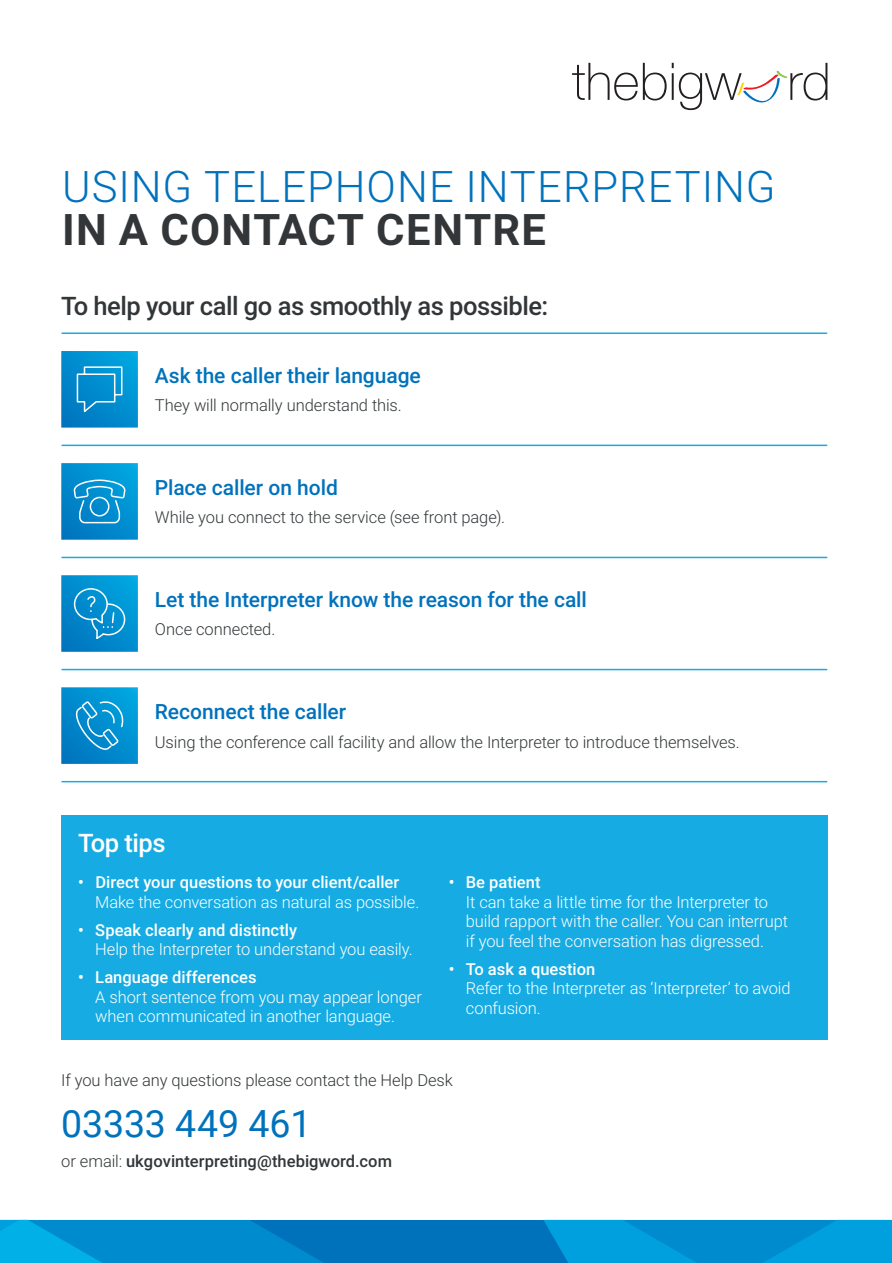
<style>
.page{position:relative;width:892px;height:1263px;background:#fff}
.page>*{position:absolute;margin:0;border:0;box-sizing:border-box;transform-origin:0 0}
.t1{font:300 43.5px "Roboto";letter-spacing:.025em;color:#0072bc}
.t2{font:700 43.5px "Roboto";letter-spacing:.03em;color:#323638}
.t3{font:37.5px "Roboto";letter-spacing:-.005em;color:#0072bc}
.t4{font:500 25.5px "Roboto";letter-spacing:-.02em;color:#323638}
.t5{font:500 25.5px "Roboto";letter-spacing:-.02em;color:#fff}
.t6{font:500 21px "Roboto";letter-spacing:-.005em;color:#0072bc}
.t7{font:300 16.5px/19.5px "Roboto";letter-spacing:-.005em;color:#fff}
.t8{font:300 16.5px "Roboto";letter-spacing:-.005em;color:#323638}
.t9{font:500 16.5px "Roboto";color:#fff}
.t10{font:500 16.5px "Roboto";color:#323638}
.s1{font-weight:300}
</style>
<div class="page">
<svg style="left:572px;top:63px;width:255px;height:47px"></svg>
<div style="left:0;top:1219px;width:891px;height:43px;background:#0072bc"></div>
<hr style="left:62px;top:332px;width:764px;height:2px;background:#16ace3">
<hr style="left:62px;top:444px;width:764px;height:2px;background:#16ace3">
<hr style="left:62px;top:556px;width:764px;height:2px;background:#16ace3">
<hr style="left:62px;top:669px;width:764px;height:1px;background:#16ace3">
<hr style="left:62px;top:781px;width:764px;height:1px;background:#16ace3">
<svg style="left:61px;top:351px;width:77px;height:76px;background:#0f93d1"></svg>
<div style="left:61px;top:815px;width:766px;height:224px;background:#16ace3"></div>
<svg style="left:61px;top:463px;width:77px;height:76px;background:#1395d2"></svg>
<svg style="left:61px;top:575px;width:77px;height:77px;background:#1194d1"></svg>
<svg style="left:61px;top:687px;width:77px;height:77px;background:#1294d1"></svg>
<svg style="left:0;top:1219px;width:345px;height:44px"></svg>
<svg style="left:543px;top:1219px;width:349px;height:44px;background:#0597d6"></svg>
<h1 class="t1" style="left:62px;top:156px;width:714px">USING TELEPHONE INTERPRETING</h1>
<h1 class="t2" style="left:62px;top:199px;width:485px">IN A CONTACT CENTRE</h1>
<h3 class="t4" style="left:61px;top:288px;width:488px">To help your call go as smoothly as possible:</h3>
<p class="t6" style="left:155px;top:361px;width:267px">Ask the caller their language</p>
<p class="t8" style="left:155px;top:394px;width:248px">They will normally understand this.</p>
<p class="t6" style="left:155px;top:473px;width:184px">Place caller on hold</p>
<p class="t8" style="left:155px;top:506px;width:351px">While you connect to the service (see front page).</p>
<p class="t6" style="left:155px;top:585px;width:433px">Let the Interpreter know the reason for the call</p>
<p class="t8" style="left:155px;top:618px;width:122px">Once connected.</p>
<p class="t6" style="left:155px;top:697px;width:193px">Reconnect the caller</p>
<p class="t8" style="left:155px;top:730px;width:586px">Using the conference call facility and allow the Interpreter to introduce themselves.</p>
<h3 class="t5" style="left:78px;top:825px;width:89px">Top tips</h3>
<p class="t9" style="left:78px;top:871px;width:322px">• Direct your questions to your client/caller</p>
<p class="t7" style="left:95px;top:891px;width:325px">Make the conversation as natural as possible.</p>
<p class="t9" style="left:78px;top:918px;width:220px">• Speak clearly and distinctly</p>
<p class="t7" style="left:95px;top:939px;width:319px">Help the Interpreter to understand you easily.</p>
<p class="t9" style="left:78px;top:966px;width:180px">• Language differences</p>
<p class="t7" style="left:95px;top:986px;width:328px">A short sentence from you may appear longer when communicated in another language.</p>
<p class="t9" style="left:448px;top:871px;width:93px">• Be patient</p>
<p class="t7" style="left:465px;top:891px;width:323px">It can take a little time for the Interpreter to build rapport with the caller. You can interrupt if you feel the conversation has digressed.</p>
<p class="t9" style="left:448px;top:957px;width:148px">• To ask a question</p>
<p class="t7" style="left:465px;top:978px;width:326px">Refer to the Interpreter as ‘Interpreter’ to avoid confusion.</p>
<p class="t8" style="left:61px;top:1068px;width:393px">If you have any questions please contact the Help Desk</p>
<h2 class="t3" style="left:61px;top:1096px;width:251px">03333 449 461</h2>
<p class="t10" style="left:61px;top:1149px;width:332px"><span class="s1">or email:</span> ukgovinterpreting@thebigword.com</p>
</div>
